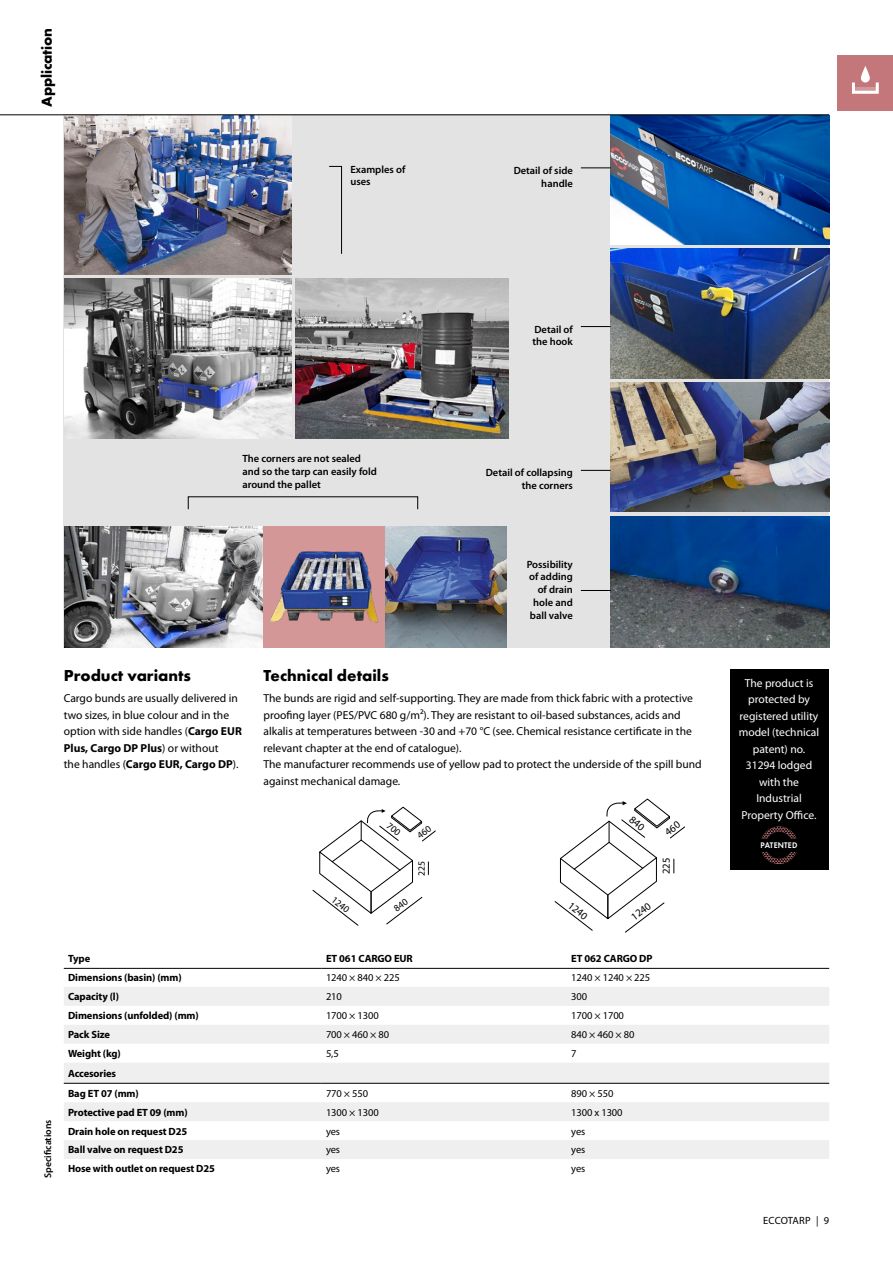
<style>
.page{position:relative;width:893px;height:1263px;background:#fff}
.page>*{position:absolute;margin:0;border:0;box-sizing:border-box;transform-origin:0 0}
._2018_H2{font:700 16.5px "Futura TOT";color:#000}
.t1{font:700 15px "Futura TOT";letter-spacing:-.01em;color:#000}
._2018_text_plain{font:11.55px/16.5px "Myriad Pro";color:#000}
._2018_text_plain-2{font:11.55px/16.5px "Myriad Pro";color:#fff;text-align:center}
._2018_text_plain-3{font:700 11.55px "Myriad Pro";color:#000}
.t2{font:10.65px "Myriad Pro";color:#000}
._2018_tab_text_bold{font:700 10.5px "Myriad Pro";letter-spacing:-.01em;color:#000}
._2018_popiska{font:600 10.5px/12.8px "Myriad Pro";color:#000;text-align:right}
._2018_tab_text{font:10.5px "Myriad Pro";letter-spacing:-.01em;color:#000}
.t3{font:600 9.75px "Myriad Pro";color:#000}
.t4{font:9.75px "Myriad Pro";color:#000}
.titulek_14{font:600 8.4px "Futura TOT";letter-spacing:.025em;color:#fff;scale:.95 1}
.s1{font-weight:700}
.s2{font-weight:400}
</style>
<div class="page">
<div style="left:64px;top:115px;width:765px;height:533px;background:#e3e3e3"></div>
<img style="left:611px;top:115px;width:218px;height:130px">
<img style="left:611px;top:249px;width:218px;height:129px">
<img style="left:611px;top:382px;width:218px;height:130px">
<img style="left:611px;top:516px;width:218px;height:132px">
<hr style="left:581px;top:167px;width:30px;height:1px;background:#000">
<hr style="left:581px;top:326px;width:30px;height:1px;background:#000">
<hr style="left:581px;top:470px;width:30px;height:1px;background:#000">
<hr style="left:581px;top:590px;width:30px;height:1px;background:#000">
<img style="left:64px;top:526px;width:199px;height:122px">
<img style="left:64px;top:279px;width:228px;height:159px">
<img style="left:296px;top:279px;width:213px;height:159px">
<img style="left:64px;top:115px;width:228px;height:160px">
<img style="left:385px;top:526px;width:122px;height:122px">
<svg style="left:64px;top:987px;width:765px;height:172px;fill:#efefef"></svg>
<hr style="left:64px;top:968px;width:258px;height:1px;background:#000">
<hr style="left:322px;top:968px;width:245px;height:1px;background:#000">
<hr style="left:567px;top:968px;width:262px;height:1px;background:#000">
<hr style="left:64px;top:1083px;width:258px;height:1px;background:#000">
<hr style="left:322px;top:1083px;width:245px;height:1px;background:#000">
<hr style="left:567px;top:1083px;width:262px;height:1px;background:#000">
<div style="left:263px;top:526px;width:122px;height:122px;background:#d39798"></div>
<img style="left:269px;top:551px;width:110px;height:72px">
<svg style="left:329px;top:166px;width:13px;height:88px"></svg>
<hr style="left:0;top:114px;width:829px;height:1px;background:#000">
<div style="left:838px;top:55px;width:55px;height:55px;background:#c3777a"></div>
<div style="left:852px;top:87px;width:26px;height:6px;background:#d1989a"></div>
<div style="left:852px;top:81px;width:27px;height:13px;border:3px solid #fff"></div>
<svg style="left:861px;top:66px;width:9px;height:16px"></svg>
<div style="left:730px;top:669px;width:98px;height:201px;background:#000"></div>
<svg style="left:762px;top:826px;width:35px;height:38px"></svg>
<svg style="left:312px;top:806px;width:124px;height:120px"></svg>
<svg style="left:554px;top:798px;width:131px;height:135px"></svg>
<p class="t1" style="left:37px;top:107px;width:80px;rotate:-90deg">Application</p>
<p class="_2018_popiska" style="left:350px;top:163px;width:56px;text-align:left">Examples of uses</p>
<p class="_2018_popiska" style="left:514px;top:164px;width:61px">Detail of side handle</p>
<p class="_2018_popiska" style="left:532px;top:323px;width:42px;text-align:left">Detail of the hook</p>
<p class="_2018_popiska" style="left:242px;top:453px;width:136px;text-align:left">The corners are not sealed and so the tarp can easily fold around the pallet</p>
<p class="_2018_popiska" style="left:486px;top:467px;width:89px">Detail of collapsing the corners</p>
<p class="_2018_popiska" style="left:527px;top:558px;width:48px">Possibility of adding of drain hole and ball valve</p>
<p class="_2018_H2" style="left:64px;top:666px;width:129px">Product variants</p>
<p class="_2018_text_plain" style="left:64px;top:690px;width:180px">Cargo bunds are usually delivered in two sizes, in blue colour and in the option with side handles (<span class="s1">Cargo EUR Plus, Cargo DP Plus</span>) or without</p>
<p class="_2018_text_plain-3" style="left:64px;top:757px;width:176px"><span class="s2">the handles (</span>Cargo EUR, Cargo DP<span class="s2">).</span></p>
<p class="_2018_H2" style="left:263px;top:666px;width:127px">Technical details</p>
<p class="_2018_text_plain" style="left:263px;top:690px;width:431px">The bunds are rigid and self-supporting. They are made from thick fabric with a protective proofing layer (PES/PVC 680 g/m²). They are resistant to oil-based substances, acids and alkalis at temperatures between -30 and +70 °C (see. Chemical resistance certificate in the relevant chapter at the end of catalogue).</p>
<p class="_2018_text_plain" style="left:263px;top:756px;width:440px">The manufacturer recommends use of yellow pad to protect the underside of the spill bund against mechanical damage.</p>
<p class="t3" style="left:42px;top:1178px;width:60px;rotate:-90deg">Specifications</p>
<p class="t4" style="left:336px;top:894px;width:21px;rotate:39deg">1240</p>
<p class="t4" style="left:416px;top:876px;width:16px;rotate:-90deg">225</p>
<p class="t2" style="left:573px;top:899px;width:23px;rotate:39deg">1240</p>
<p class="t2" style="left:660px;top:874px;width:18px;rotate:-90deg">225</p>
<p class="t2" style="left:629px;top:913px;width:23px;rotate:-37deg">1240</p>
<p class="_2018_tab_text_bold" style="left:68px;top:951px;width:24px">Type</p>
<p class="_2018_tab_text_bold" style="left:326px;top:951px;width:88px">ET 061 CARGO EUR</p>
<p class="_2018_tab_text_bold" style="left:571px;top:951px;width:83px">ET 062 CARGO DP</p>
<p class="_2018_tab_text_bold" style="left:68px;top:971px;width:115px">Dimensions (basin) (mm)</p>
<p class="_2018_tab_text" style="left:326px;top:972px;width:75px">1240 × 840 × 225</p>
<p class="_2018_tab_text" style="left:571px;top:972px;width:80px">1240 × 1240 × 225</p>
<p class="_2018_tab_text_bold" style="left:68px;top:990px;width:52px">Capacity (l)</p>
<p class="_2018_tab_text" style="left:326px;top:991px;width:17px">210</p>
<p class="_2018_tab_text" style="left:571px;top:991px;width:17px">300</p>
<p class="_2018_tab_text_bold" style="left:68px;top:1009px;width:132px">Dimensions (unfolded) (mm)</p>
<p class="_2018_tab_text" style="left:326px;top:1010px;width:54px">1700 × 1300</p>
<p class="_2018_tab_text" style="left:571px;top:1010px;width:54px">1700 × 1700</p>
<p class="_2018_tab_text_bold" style="left:68px;top:1028px;width:44px">Pack Size</p>
<p class="_2018_tab_text" style="left:326px;top:1029px;width:65px">700 × 460 × 80</p>
<p class="_2018_tab_text" style="left:571px;top:1029px;width:65px">840 × 460 × 80</p>
<p class="_2018_tab_text_bold" style="left:68px;top:1047px;width:54px">Weight (kg)</p>
<p class="_2018_tab_text" style="left:326px;top:1048px;width:14px">5,5</p>
<p class="_2018_tab_text" style="left:571px;top:1048px;width:7px">7</p>
<p class="_2018_tab_text_bold" style="left:68px;top:1066px;width:50px">Accesories</p>
<p class="_2018_tab_text_bold" style="left:68px;top:1086px;width:72px">Bag ET 07 (mm)</p>
<p class="_2018_tab_text" style="left:326px;top:1087px;width:44px">770 × 550</p>
<p class="_2018_tab_text" style="left:571px;top:1087px;width:44px">890 × 550</p>
<p class="_2018_tab_text_bold" style="left:68px;top:1105px;width:121px">Protective pad ET 09 (mm)</p>
<p class="_2018_tab_text" style="left:326px;top:1106px;width:54px">1300 × 1300</p>
<p class="_2018_tab_text" style="left:571px;top:1106px;width:53px">1300 x 1300</p>
<p class="_2018_tab_text_bold" style="left:68px;top:1124px;width:121px">Drain hole on request D25</p>
<p class="_2018_tab_text" style="left:326px;top:1125px;width:16px">yes</p>
<p class="_2018_tab_text" style="left:571px;top:1125px;width:16px">yes</p>
<p class="_2018_tab_text_bold" style="left:68px;top:1143px;width:117px">Ball valve on request D25</p>
<p class="_2018_tab_text" style="left:326px;top:1144px;width:16px">yes</p>
<p class="_2018_tab_text" style="left:571px;top:1144px;width:16px">yes</p>
<p class="_2018_tab_text_bold" style="left:68px;top:1162px;width:148px">Hose with outlet on request D25</p>
<p class="_2018_tab_text" style="left:326px;top:1163px;width:16px">yes</p>
<p class="_2018_tab_text" style="left:571px;top:1163px;width:16px">yes</p>
<p class="_2018_text_plain-2" style="left:739px;top:675px;width:82px">The product is protected by registered utility model (technical patent) no.<br>31294 lodged with the<br>Industrial<br>Property Office.</p>
<p class="titulek_14" style="left:761px;top:840px;width:40px">PATENTED</p>
<p class="_2018_tab_text" style="left:763px;top:1215px;width:67px">ECCOTARP | 9</p>
</div>
